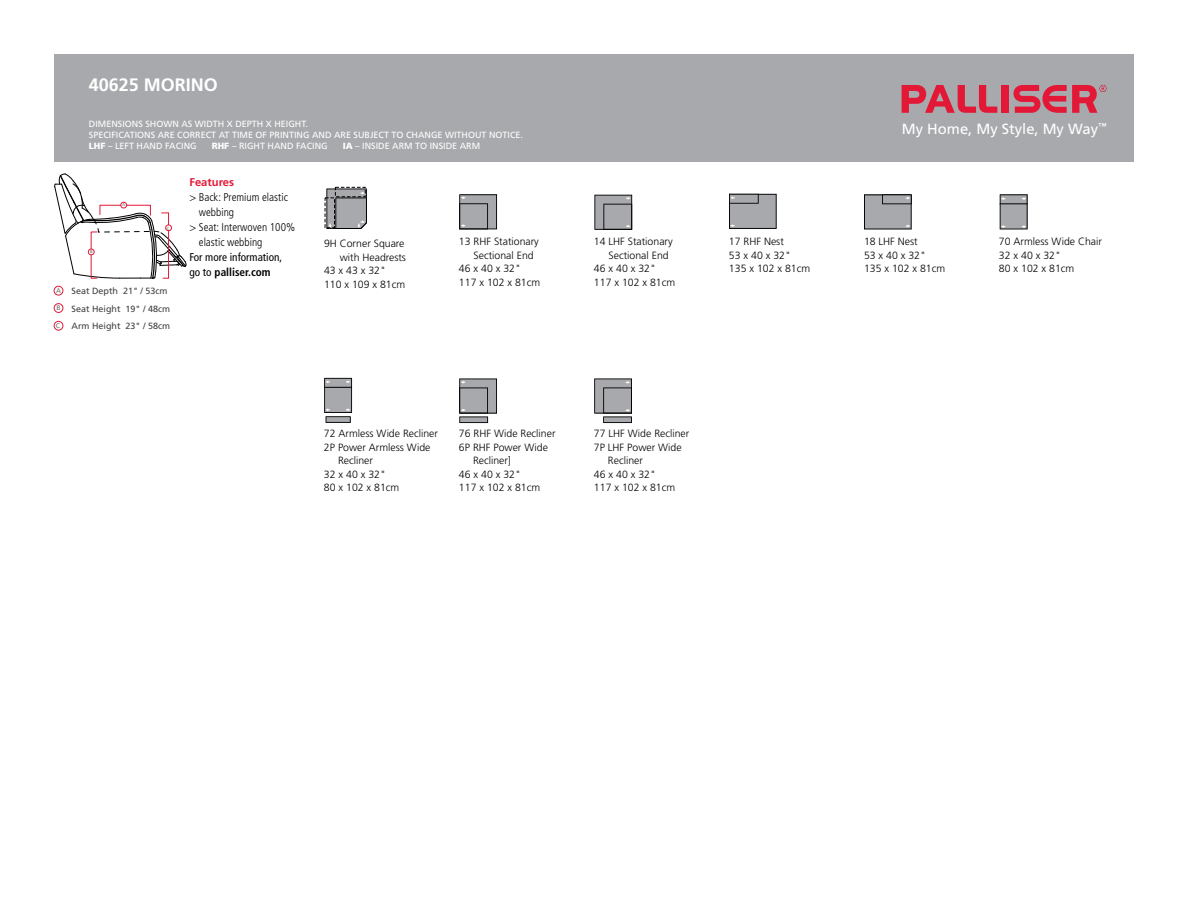
<style>
.page{position:relative;width:1188px;height:918px;background:#fff}
.page>*{position:absolute;margin:0;border:0;box-sizing:border-box;transform-origin:0 0}
.t1{font:700 18px "Frutiger";color:#fff}
.t2{font:14.7px "Frutiger";color:#fff}
.t3{font:300 condensed 11.25px "Frutiger";color:#000}
.t4{font:condensed 11.25px/15px "Frutiger";color:#000}
.t5{font:700 11.25px "Frutiger";color:#e31837}
.t6{font:300 10.5px/13.5px "Frutiger";color:#000}
.t7{font:9px/10.8px "Frutiger";color:#fff}
.t8{font:9px/17.5px "Frutiger";color:#414042}
.t9{font:6.75px "Frutiger";color:#6d6e71}
.t10{font:4.5px "Frutiger";color:#6d6e71}
.s1{font-weight:900}
.s2{font-weight:700}
</style>
<div class="page">
<div style="left:54px;top:54px;width:1080px;height:108px;background:#a7a9ac"></div>
<svg style="left:902px;top:85px;width:95px;height:28px"></svg>
<div style="left:1001px;top:85px;width:7px;height:28px;background:#e31837"></div>
<svg style="left:1014px;top:85px;width:93px;height:28px"></svg>
<svg style="left:54px;top:173px;width:133px;height:106px"></svg>
<div style="left:165px;top:225px;width:7px;height:6px;border:1px solid #e31837;border-radius:50%"></div>
<div style="left:54px;top:286px;width:9px;height:9px;border:1px solid #e31837;border-radius:50%"></div>
<div style="left:54px;top:304px;width:9px;height:9px;border:1px solid #e31837;border-radius:50%"></div>
<div style="left:54px;top:321px;width:9px;height:9px;border:1px solid #e31837;border-radius:50%"></div>
<svg style="left:324px;top:378px;width:28px;height:45px"></svg>
<svg style="left:459px;top:378px;width:38px;height:45px;background:#97999b"></svg>
<svg style="left:594px;top:378px;width:38px;height:45px;background:#98999b"></svg>
<svg style="left:729px;top:194px;width:48px;height:35px;background:#96989a"></svg>
<div style="left:335px;top:187px;width:31px;height:10px;border:1px dashed #000"></div>
<svg style="left:326px;top:188px;width:41px;height:41px;background:#909294"></svg>
<svg style="left:459px;top:194px;width:38px;height:35px"></svg>
<svg style="left:594px;top:195px;width:38px;height:35px"></svg>
<svg style="left:864px;top:194px;width:48px;height:36px;background:#96979a"></svg>
<svg style="left:1000px;top:194px;width:28px;height:35px"></svg>
<h1 class="t1" style="left:89px;top:74px;width:131px">40625 MORINO</h1>
<p class="t7" style="left:89px;top:119px;width:436px">DIMENSIONS SHOWN AS WIDTH X DEPTH X HEIGHT.<br>SPECIFICATIONS ARE CORRECT AT TIME OF PRINTING AND ARE SUBJECT TO CHANGE WITHOUT NOTICE.<br><span class="s1">LHF</span> – LEFT HAND FACING</p>
<p class="t7" style="left:212px;top:140px;width:117px"><span class="s1">RHF</span> – RIGHT HAND FACING</p>
<p class="t7" style="left:343px;top:140px;width:139px"><span class="s1">IA</span> – INSIDE ARM TO INSIDE ARM</p>
<p class="t10" style="left:90px;top:249px;width:4px">B</p>
<p class="t10" style="left:122px;top:202px;width:5px">A</p>
<p class="t10" style="left:167px;top:225px;width:4px">C</p>
<p class="t8" style="left:72px;top:282px;width:100px;text-indent:-15px"><sup>A</sup> Seat Depth 21" / 53cm<br>Seat Height 19" / 48cm<br>Arm Height 23" / 58cm</p>
<p class="t9" style="left:56px;top:304px;width:6px">B</p>
<p class="t9" style="left:56px;top:322px;width:6px">C</p>
<p class="t5" style="left:189px;top:176px;width:46px">Features</p>
<p class="t3" style="left:189px;top:191px;width:100px">&gt; Back: Premium elastic</p>
<p class="t3" style="left:199px;top:206px;width:37px">webbing</p>
<p class="t3" style="left:189px;top:221px;width:107px">&gt; Seat: Interwoven 100%</p>
<p class="t3" style="left:199px;top:236px;width:65px">elastic webbing</p>
<p class="t4" style="left:189px;top:250px;width:94px">For more information, go to <span class="s2">palliser.com</span></p>
<p class="t6" style="left:324px;top:237px;width:82px">9H Corner Square</p>
<p class="t6" style="left:340px;top:251px;width:68px">with Headrests</p>
<p class="t6" style="left:324px;top:264px;width:63px">43 x 43 x 32"</p>
<p class="t6" style="left:324px;top:278px;width:83px">110 x 109 x 81cm</p>
<p class="t6" style="left:459px;top:235px;width:81px">13 RHF Stationary</p>
<p class="t6" style="left:474px;top:248px;width:62px">Sectional End</p>
<p class="t6" style="left:459px;top:262px;width:63px">46 x 40 x 32"</p>
<p class="t6" style="left:459px;top:275px;width:83px">117 x 102 x 81cm</p>
<p class="t6" style="left:594px;top:235px;width:80px">14 LHF Stationary</p>
<p class="t6" style="left:609px;top:248px;width:62px">Sectional End</p>
<p class="t6" style="left:594px;top:262px;width:63px">46 x 40 x 32"</p>
<p class="t6" style="left:594px;top:275px;width:83px">117 x 102 x 81cm</p>
<p class="t6" style="left:324px;top:427px;width:116px">72 Armless Wide Recliner</p>
<p class="t6" style="left:324px;top:441px;width:108px">2P Power Armless Wide</p>
<p class="t6" style="left:338px;top:454px;width:36px">Recliner</p>
<p class="t6" style="left:324px;top:468px;width:63px">32 x 40 x 32"</p>
<p class="t6" style="left:324px;top:481px;width:77px">80 x 102 x 81cm</p>
<p class="t6" style="left:459px;top:427px;width:98px">76 RHF Wide Recliner</p>
<p class="t6" style="left:459px;top:441px;width:90px">6P RHF Power Wide</p>
<p class="t6" style="left:473px;top:454px;width:39px">Recliner]</p>
<p class="t6" style="left:459px;top:468px;width:63px">46 x 40 x 32"</p>
<p class="t6" style="left:459px;top:481px;width:83px">117 x 102 x 81cm</p>
<p class="t6" style="left:594px;top:427px;width:97px">77 LHF Wide Recliner</p>
<p class="t6" style="left:594px;top:441px;width:89px">7P LHF Power Wide</p>
<p class="t6" style="left:608px;top:454px;width:36px">Recliner</p>
<p class="t6" style="left:594px;top:468px;width:63px">46 x 40 x 32"</p>
<p class="t6" style="left:594px;top:481px;width:83px">117 x 102 x 81cm</p>
<h2 class="t2" style="left:902px;top:120px;width:206px">My Home, My Style, My Way<sup>™</sup></h2>
<p class="t6" style="left:729px;top:235px;width:83px">17 RHF Nest<br>53 x 40 x 32"<br>135 x 102 x 81cm</p>
<p class="t6" style="left:864px;top:235px;width:83px">18 LHF Nest<br>53 x 40 x 32"<br>135 x 102 x 81cm</p>
<p class="t6" style="left:999px;top:235px;width:104px">70 Armless Wide Chair<br>32 x 40 x 32"<br>80 x 102 x 81cm</p>
</div>
